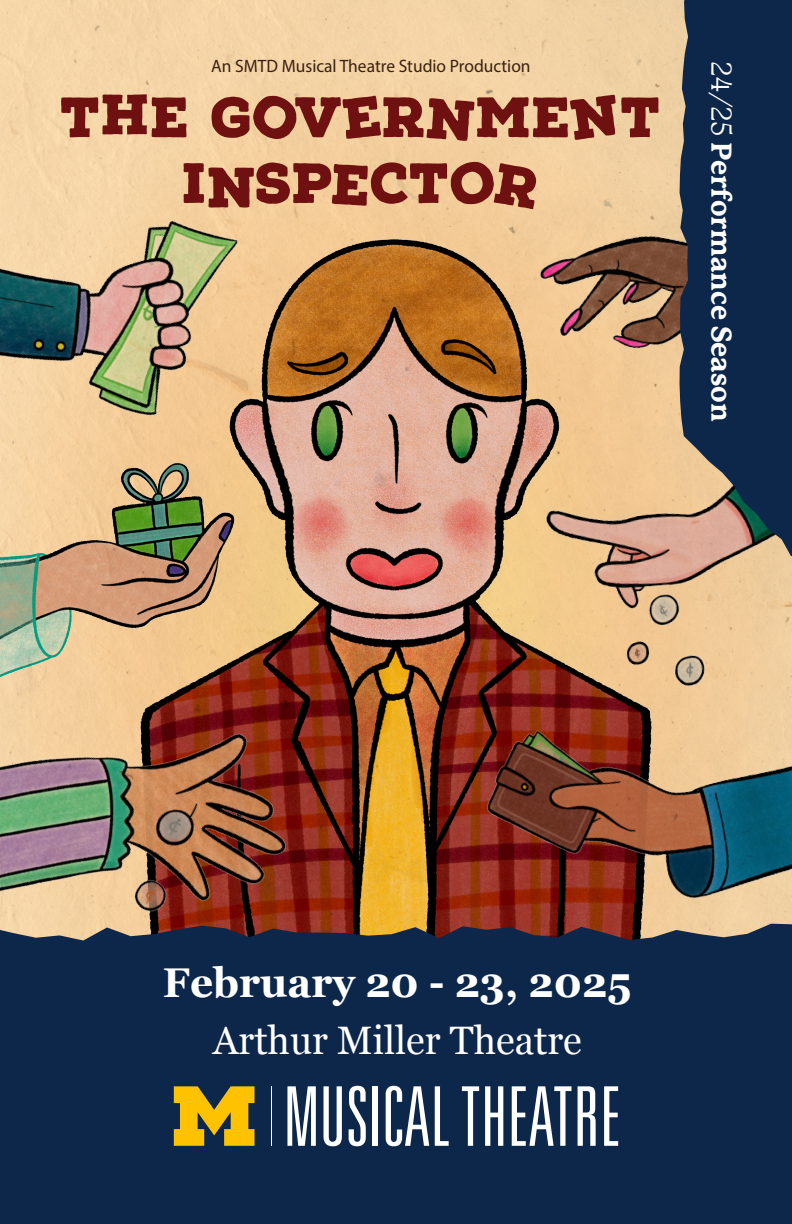
<style>
.page{position:relative;width:792px;height:1224px;background:#fff}
.page>*{position:absolute;margin:0;border:0;box-sizing:border-box;transform-origin:0 0}
.t1{font:700 41.6px "Georgia";color:#fff}
.t2{font:39.6px "Georgia";color:#fff}
.t3{font:800 28.2px "P22 Mackinac Pro";color:#fff}
.t4{font:600 18px "Poppins";color:#3a2111}
.s1{font-weight:400}
</style>
<div class="page">
<img style="left:0;top:0;width:792px;height:924px">
<svg style="left:680px;top:0;width:112px;height:556px;background:#253751"></svg>
<div style="left:0;top:924px;width:792px;height:300px;background:#0d274a"></div>
<hr style="left:271px;top:1086px;width:1px;height:60px;background:#fff">
<svg style="left:174px;top:1086px;width:81px;height:60px;background:#be9913"></svg>
<svg style="left:287px;top:1086px;width:29px;height:60px"></svg>
<svg style="left:324px;top:1086px;width:18px;height:60px"></svg>
<svg style="left:349px;top:1086px;width:17px;height:60px"></svg>
<div style="left:372px;top:1086px;width:6px;height:60px;background:#fff"></div>
<svg style="left:386px;top:1086px;width:43px;height:60px"></svg>
<svg style="left:435px;top:1086px;width:14px;height:60px"></svg>
<svg style="left:462px;top:1086px;width:17px;height:60px"></svg>
<svg style="left:485px;top:1086px;width:18px;height:60px"></svg>
<svg style="left:512px;top:1086px;width:60px;height:60px"></svg>
<svg style="left:578px;top:1086px;width:18px;height:60px"></svg>
<svg style="left:604px;top:1086px;width:14px;height:60px"></svg>
<svg style="left:61px;top:94px;width:126px;height:43px;background:#a6624f"></svg>
<svg style="left:212px;top:95px;width:447px;height:46px;background:#ab6853"></svg>
<svg style="left:184px;top:162px;width:352px;height:47px;background:#ad6851"></svg>
<p class="t4" style="left:211px;top:55px;width:321px">An SMTD Musical Theatre Studio Production</p>
<p class="t3" style="left:738px;top:61px;width:362px;rotate:90deg"><span class="s1">24/25</span> Performance Season</p>
<p class="t1" style="left:163px;top:951px;width:470px">February 20 - 23, 2025</p>
<p class="t2" style="left:213px;top:1011px;width:371px">Arthur Miller Theatre</p>
</div>
